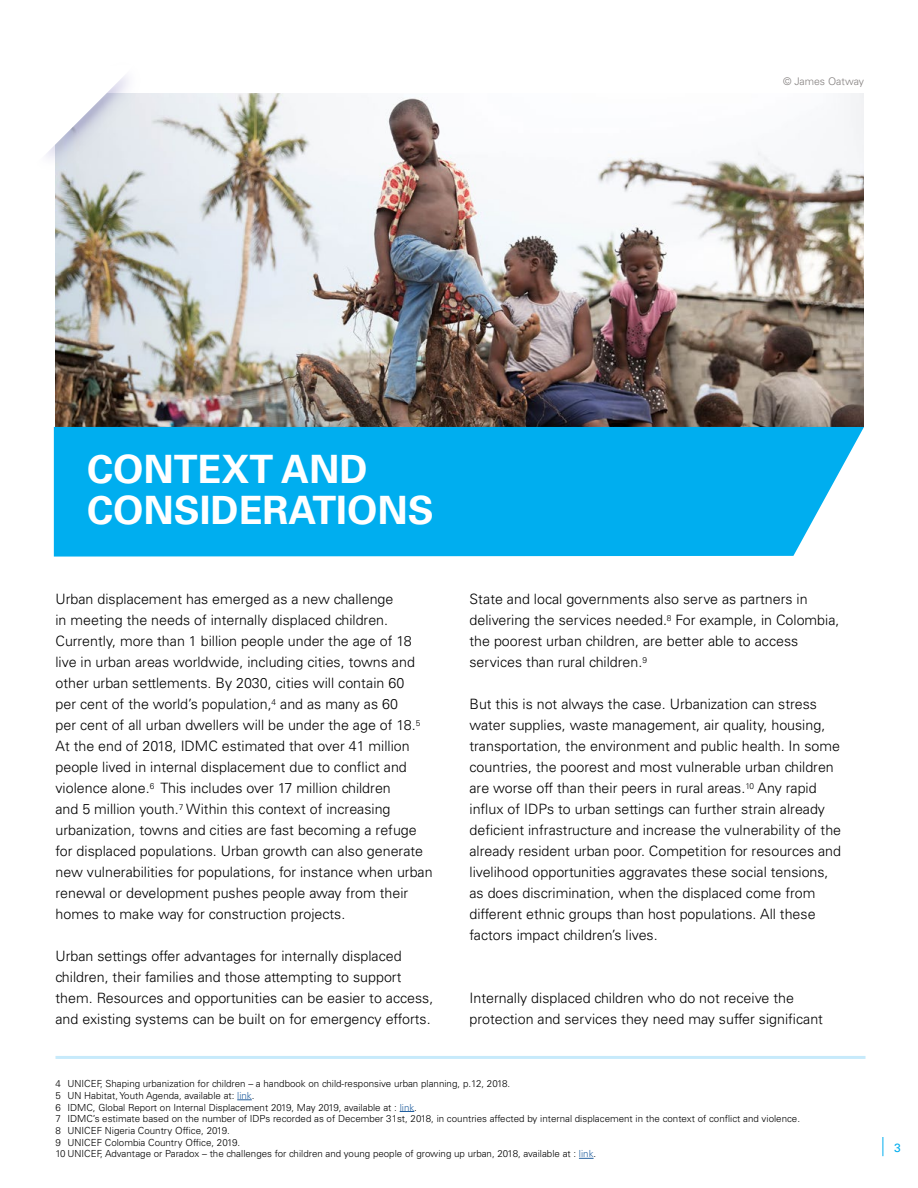
<style>
.page{position:relative;width:918px;height:1188px;background:#fff}
.page>*{position:absolute;margin:0;border:0;box-sizing:border-box;transform-origin:0 0}
.t1{font:700 39px/40.5px "Univers LT Std";color:#fff}
.t2{font:300 14.25px/21px "Univers LT Std";color:#000}
.t3{font:12px "Univers LT Std";color:#00aeef}
.t4{font:300 10.5px "Univers LT Std";color:#837f7e}
.t5{font:300 9.75px/11.7px "Univers LT Std";color:#000}
.s1{color:#215e9e}
</style>
<div class="page">
<svg style="left:883px;top:1137px;width:1px;height:19px"></svg>
<img style="left:56px;top:93px;width:808px;height:334px">
<div style="left:54px;top:427px;width:810px;height:130px;background:#00aeef"></div>
<img style="left:55px;top:93px;width:128px;height:118px">
<img style="left:55px;top:93px;width:107px;height:94px">
<svg style="left:46px;top:75px;width:89px;height:98px"></svg>
<hr style="left:56px;top:1056px;width:810px;height:3px;background:#c7eafb">
<svg style="left:237px;top:1100px;width:15px;height:1px"></svg>
<svg style="left:400px;top:1111px;width:14px;height:1px"></svg>
<svg style="left:579px;top:1158px;width:15px;height:1px"></svg>
<p class="t4" style="left:783px;top:75px;width:82px">© James Oatway</p>
<h1 class="t1" style="left:87px;top:450px;width:348px">CONTEXT AND<br>CONSIDERATIONS</h1>
<p class="t2" style="left:55px;top:589px;width:379px">Urban displacement has emerged as a new challenge<br>in meeting the needs of internally displaced children.<br>Currently, more than 1 billion people under the age of 18 live in urban areas worldwide, including cities, towns and other urban settlements. By 2030, cities will contain 60<br>per cent of the world’s population,<sup>4</sup> and as many as 60<br>per cent of all urban dwellers will be under the age of 18.<sup>5<br></sup>At the end of 2018, IDMC estimated that over 41 million people lived in internal displacement due to conflict and violence alone.<sup>6</sup> This includes over 17 million children<br>and 5 million youth.<sup>7</sup> Within this context of increasing urbanization, towns and cities are fast becoming a refuge for displaced populations. Urban growth can also generate new vulnerabilities for populations, for instance when urban renewal or development pushes people away from their homes to make way for construction projects.</p>
<p class="t2" style="left:56px;top:946px;width:379px">Urban settings offer advantages for internally displaced children, their families and those attempting to support them. Resources and opportunities can be easier to access, and existing systems can be built on for emergency efforts.</p>
<p class="t2" style="left:470px;top:589px;width:371px">State and local governments also serve as partners in delivering the services needed.<sup>8</sup> For example, in Colombia, the poorest urban children, are better able to access services than rural children.<sup>9</sup></p>
<p class="t2" style="left:470px;top:694px;width:373px">But this is not always the case. Urbanization can stress water supplies, waste management, air quality, housing, transportation, the environment and public health. In some countries, the poorest and most vulnerable urban children are worse off than their peers in rural areas.<sup>10</sup> Any rapid influx of IDPs to urban settings can further strain already deficient infrastructure and increase the vulnerability of the already resident urban poor. Competition for resources and livelihood opportunities aggravates these social tensions, as does discrimination, when the displaced come from different ethnic groups than host populations. All these factors impact children’s lives.</p>
<p class="t2" style="left:470px;top:988px;width:355px">Internally displaced children who do not receive the protection and services they need may suffer significant</p>
<p class="t5" style="left:56px;top:1078px;width:746px">4 UNICEF, Shaping urbanization for children – a handbook on child-responsive urban planning, p.12, 2018.<br>5 UN Habitat, Youth Agenda, available at: <span class="s1">link</span>.<br>6 IDMC, Global Report on Internal Displacement 2019, May 2019, available at : <span class="s1">link</span>.<br>7 IDMC’s estimate based on the number of IDPs recorded as of December 31st, 2018, in countries affected by internal displacement in the context of conflict and violence.<br>8 UNICEF Nigeria Country Office, 2019.<br>9 UNICEF Colombia Country Office, 2019.<br>10 UNICEF, Advantage or Paradox – the challenges for children and young people of growing up urban, 2018, available at : <span class="s1">link</span>.</p>
<p class="t3" style="left:894px;top:1140px;width:8px">3</p>
</div>
